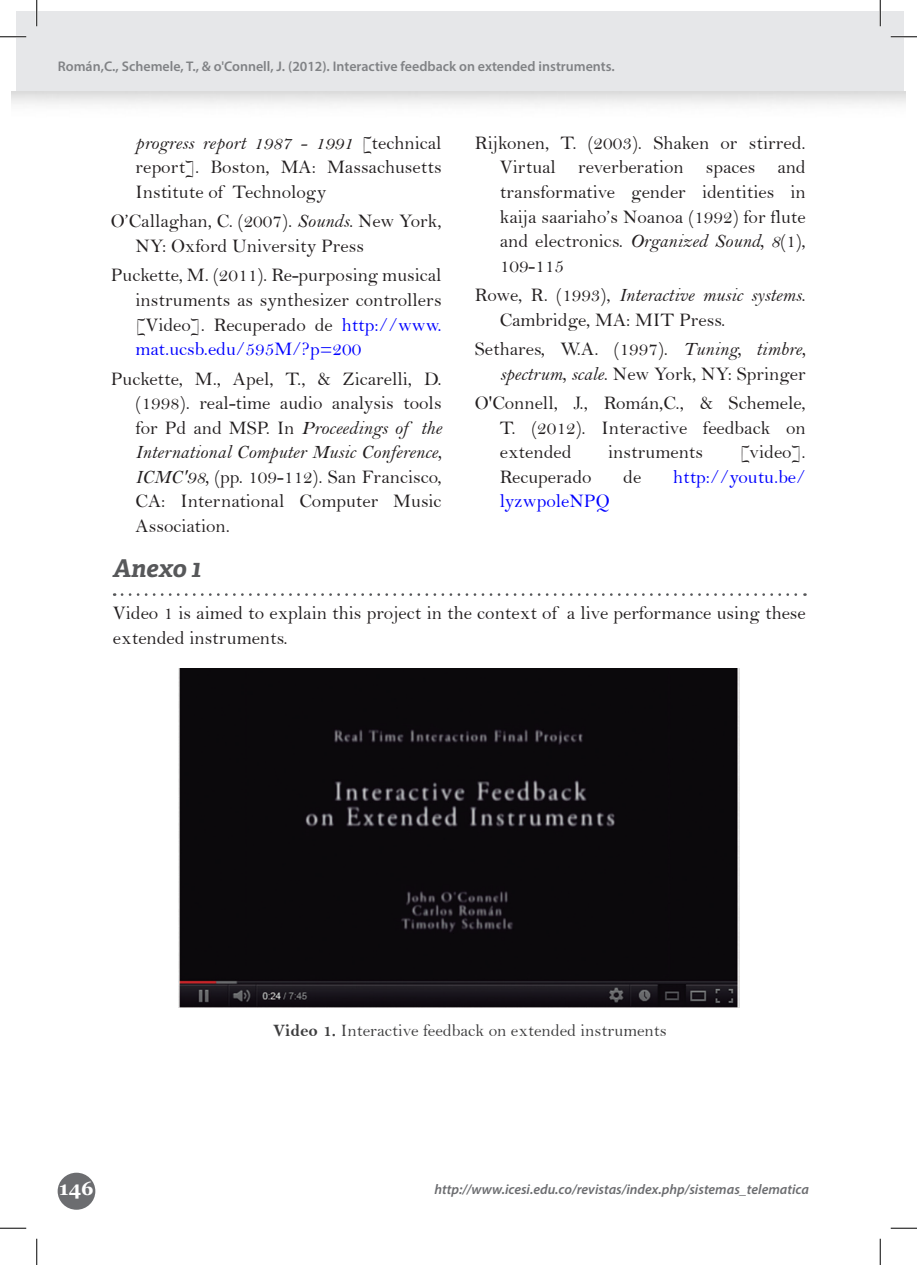
<style>
.page{position:relative;width:917px;height:1265px;background:#fff}
.page>*{position:absolute;margin:0;border:0;box-sizing:border-box;transform-origin:0 0}
.titulo{font:italic 700 24.5px "Adelle Basic";color:#57585a}
.referencias_apa{font:19.25px/24.5px "Bell";color:#231f20;text-align:justify}
.parrafo{font:19.25px/24.5px "Bell";color:#231f20}
.referencias_apa-2{font:19.25px "Bell";color:#00f}
.t1{font:700 19.25px "Georgia";color:#fff}
.pie_de_foto{font:17.5px "Bell";color:#3e3e3f}
.datos_articulo{font:600 14px "Myriad Pro";color:#808285}
.t2{font:italic 600 14px "Myriad Pro";color:#6c6d70}
.s1{font-family:"Bell MT Italic"}
.s2{color:#00f}
.s3{font-family:"Bell MT Bold"}
</style>
<div class="page">
<div style="left:16px;top:12px;width:887px;height:81px;background:#e6e7e9"></div>
<div style="left:58px;top:1172px;width:37px;height:37px;background:#6c6d70;border-radius:50%"></div>
<svg style="left:122px;top:593px;width:683px;height:2px"></svg>
<img style="left:179px;top:668px;width:561px;height:339px">
<hr style="left:0;top:36px;width:26px;height:2px;background:#fff">
<hr style="left:891px;top:36px;width:26px;height:2px;background:#fff">
<hr style="left:36px;top:0;width:2px;height:26px;background:#fff">
<hr style="left:879px;top:0;width:2px;height:26px;background:#fff">
<svg style="left:0;top:36px;width:26px;height:1px"></svg>
<svg style="left:891px;top:36px;width:26px;height:1px"></svg>
<svg style="left:0;top:1227px;width:26px;height:1px"></svg>
<svg style="left:891px;top:1227px;width:26px;height:1px"></svg>
<svg style="left:36px;top:0;width:1px;height:26px"></svg>
<svg style="left:36px;top:1238px;width:1px;height:26px"></svg>
<svg style="left:880px;top:0;width:1px;height:26px"></svg>
<svg style="left:880px;top:1238px;width:1px;height:26px"></svg>
<p class="datos_articulo" style="left:58px;top:57px;width:558px">Román,C., Schemele, T., &amp; o'Connell, J. (2012). Interactive feedback on extended instruments.</p>
<p class="referencias_apa" style="left:136px;top:130px;width:308px"><span class="s1">progress report 1987 - 1991</span> [technical report]. Boston, MA: Massachusetts Institute of Technology</p>
<p class="referencias_apa" style="left:136px;top:209px;width:308px;text-indent:-25px">O’Callaghan, C. (2007). <span class="s1">Sounds</span>. New York,<br>NY: Oxford University Press</p>
<p class="referencias_apa" style="left:136px;top:263px;width:308px;text-indent:-25px">Puckette, M. (2011). Re-purposing musical instruments as synthesizer controllers [Video]. Recuperado de <span class="s2">http://www. mat.ucsb.edu/595M/?p=200</span></p>
<p class="referencias_apa" style="left:136px;top:366px;width:308px;text-indent:-25px">Puckette, M., Apel, T., &amp; Zicarelli, D. (1998). real-time audio analysis tools for Pd and MSP. In <span class="s1">Proceedings of the International Computer Music Conference, ICMC'98,</span> (pp. 109-112). San Francisco, CA: International Computer Music Association.</p>
<p class="referencias_apa" style="left:500px;top:130px;width:307px;text-indent:-25px">Rijkonen, T. (2003). Shaken or stirred.<br>Virtual reverberation spaces and transformative gender identities in kaija saariaho’s Noanoa (1992) for flute and electronics. <span class="s1">Organized Sound, 8</span>(1), 109-115</p>
<p class="referencias_apa" style="left:500px;top:282px;width:308px;text-indent:-25px">Rowe, R. (1993), <span class="s1">Interactive music systems</span>.<br>Cambridge, MA: MIT Press.</p>
<p class="referencias_apa" style="left:475px;top:336px;width:332px;text-align:right">Sethares, W.A. (1997). <span class="s1">Tuning, timbre, spectrum, scale</span>. New York, NY: Springer</p>
<p class="referencias_apa" style="left:500px;top:390px;width:308px;text-indent:-25px">O'Connell, J., Román,C., &amp; Schemele, T. (2012). Interactive feedback on extended</p>
<p class="referencias_apa" style="left:608px;top:439px;width:96px">instruments</p>
<p class="referencias_apa" style="left:740px;top:439px;width:67px">[video].</p>
<p class="referencias_apa" style="left:500px;top:464px;width:93px">Recuperado</p>
<p class="referencias_apa" style="left:623px;top:464px;width:20px">de</p>
<p class="referencias_apa-2" style="left:673px;top:465px;width:134px">http://youtu.be/</p>
<p class="referencias_apa-2" style="left:500px;top:489px;width:112px">lyzwpoleNPQ</p>
<p class="titulo" style="left:113px;top:552px;width:90px">Anexo 1</p>
<p class="parrafo" style="left:113px;top:600px;width:694px">Video 1 is aimed to explain this project in the context of a live performance using these extended instruments.</p>
<p class="pie_de_foto" style="left:273px;top:1019px;width:395px"><span class="s3">Video 1.</span> Interactive feedback on extended instruments</p>
<p class="t1" style="left:59px;top:1175px;width:36px">146</p>
<p class="t2" style="left:434px;top:1179px;width:376px">http://www.icesi.edu.co/revistas/index.php/sistemas_telematica</p>
</div>
